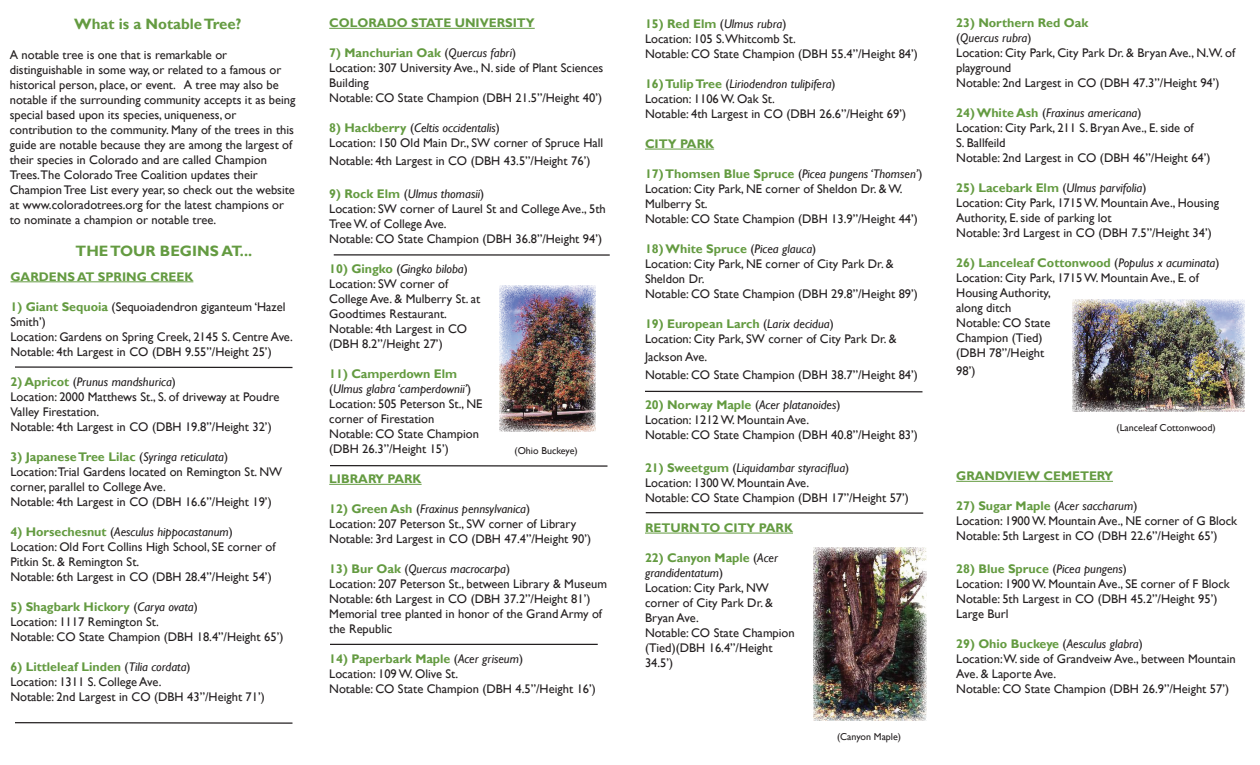
<style>
.page{position:relative;width:1260px;height:765px;background:#fff}
.page>*{position:absolute;margin:0;border:0;box-sizing:border-box;transform-origin:0 0}
.t1{font:700 15px "Gill Sans";color:#649b41}
.t2{font:12.5px/15px "Gill Sans";color:#231f20}
.t3{font:700 12.5px "Gill Sans";color:#649b41}
.t4{font:10px "Gill Sans";color:#231f20}
.s1{font-weight:700;color:#649b41}
.s2{font-style:italic}
</style>
<div class="page">
<hr style="left:10px;top:282px;width:183px;height:1px;background:#649b41">
<hr style="left:329px;top:28px;width:206px;height:1px;background:#649b41">
<hr style="left:329px;top:484px;width:93px;height:1px;background:#649b41">
<hr style="left:645px;top:149px;width:69px;height:1px;background:#649b41">
<hr style="left:645px;top:533px;width:148px;height:1px;background:#649b41">
<hr style="left:956px;top:481px;width:157px;height:1px;background:#649b41">
<svg style="left:15px;top:366px;width:278px;height:3px"></svg>
<hr style="left:334px;top:254px;width:276px;height:2px;background:#231f20">
<hr style="left:330px;top:644px;width:268px;height:1px;background:#231f20">
<img style="left:813px;top:548px;width:113px;height:173px">
<img style="left:1073px;top:299px;width:172px;height:113px">
<img style="left:500px;top:286px;width:95px;height:146px">
<svg style="left:15px;top:722px;width:278px;height:2px"></svg>
<svg style="left:330px;top:465px;width:278px;height:2px"></svg>
<svg style="left:645px;top:512px;width:279px;height:2px"></svg>
<svg style="left:645px;top:390px;width:278px;height:3px"></svg>
<p class="t1" style="left:74px;top:15px;width:169px">What is a Notable Tree?</p>
<p class="t2" style="left:10px;top:48px;width:287px">A notable tree is one that is remarkable or distinguishable in some way, or related to a famous or historical person, place, or event. A tree may also be notable if the surrounding community accepts it as being special based upon its species, uniqueness, or contribution to the community. Many of the trees in this guide are notable because they are among the largest of their species in Colorado and are called Champion Trees.The Colorado Tree Coalition updates their Champion Tree List every year, so check out the website at www.coloradotrees.org for the latest champions or to nominate a champion or notable tree.</p>
<p class="t1" style="left:76px;top:242px;width:178px">THE TOUR BEGINS AT...</p>
<p class="t3" style="left:10px;top:269px;width:184px">GARDENS AT SPRING CREEK</p>
<p class="t2" style="left:10px;top:299px;width:284px"><span class="s1">1) Giant Sequoia</span> (Sequoiadendron giganteum ‘Hazel Smith’)<br>Location: Gardens on Spring Creek, 2145 S. Centre Ave.<br>Notable: 4th Largest in CO (DBH 9.55”/Height 25’)</p>
<p class="t2" style="left:10px;top:374px;width:270px"><span class="s1">2) Apricot</span> (<span class="s2">Prunus mandshurica</span>)<br>Location: 2000 Matthews St., S. of driveway at Poudre Valley Firestation.<br>Notable: 4th Largest in CO (DBH 19.8”/Height 32’)</p>
<p class="t2" style="left:10px;top:449px;width:273px"><span class="s1">3) Japanese Tree Lilac</span> (<span class="s2">Syringa reticulata</span>)<br>Location:Trial Gardens located on Remington St. NW corner, parallel to College Ave.<br>Notable: 4th Largest in CO (DBH 16.6”/Height 19’)</p>
<p class="t2" style="left:10px;top:524px;width:266px"><span class="s1">4) Horsechesnut</span> (<span class="s2">Aesculus hippocastanum</span>)<br>Location: Old Fort Collins High School, SE corner of Pitkin St. &amp; Remington St.<br>Notable: 6th Largest in CO (DBH 28.4”/Height 54’)</p>
<p class="t2" style="left:10px;top:599px;width:274px"><span class="s1">5) Shagbark Hickory</span> (<span class="s2">Carya ovata</span>)<br>Location: 1117 Remington St.<br>Notable: CO State Champion (DBH 18.4”/Height 65’)</p>
<p class="t2" style="left:10px;top:659px;width:256px"><span class="s1">6) Littleleaf Linden</span> (<span class="s2">Tilia cordata</span>)<br>Location: 1311 S. College Ave.<br>Notable: 2nd Largest in CO (DBH 43”/Height 71’)</p>
<p class="t3" style="left:329px;top:16px;width:207px">COLORADO STATE UNIVERSITY</p>
<p class="t2" style="left:329px;top:46px;width:276px"><span class="s1">7) Manchurian Oak</span> (<span class="s2">Quercus fabri</span>)<br>Location: 307 University Ave., N. side of Plant Sciences Building<br>Notable: CO State Champion (DBH 21.5”/Height 40’)</p>
<p class="t2" style="left:329px;top:121px;width:276px"><span class="s1">8) Hackberry</span> (<span class="s2">Celtis occidentalis</span>)<br>Location: 150 Old Main Dr., SW corner of Spruce Hall</p>
<p class="t2" style="left:329px;top:154px;width:263px">Notable: 4th Largest in CO (DBH 43.5”/Height 76’)</p>
<p class="t2" style="left:329px;top:187px;width:278px"><span class="s1">9) Rock Elm</span> (<span class="s2">Ulmus thomasii</span>)<br>Location: SW corner of Laurel St and College Ave., 5th Tree W. of College Ave.<br>Notable: CO State Champion (DBH 36.8”/Height 94’)</p>
<p class="t2" style="left:329px;top:262px;width:152px"><span class="s1">10) Gingko</span> (<span class="s2">Gingko biloba</span>)<br>Location: SW corner of<br>College Ave. &amp; Mulberry St. at<br>Goodtimes Restaurant.<br>Notable: 4th Largest in CO (DBH 8.2”/Height 27’)</p>
<p class="t2" style="left:329px;top:367px;width:155px"><span class="s1">11) Camperdown Elm </span>(<span class="s2">Ulmus glabra ‘camperdownii’</span>)<br>Location: 505 Peterson St., NE corner of Firestation<br>Notable: CO State Champion (DBH 26.3”/Height 15’)</p>
<p class="t3" style="left:329px;top:472px;width:94px">LIBRARY PARK</p>
<p class="t2" style="left:329px;top:502px;width:263px"><span class="s1">12) Green Ash</span> (<span class="s2">Fraxinus pennsylvanica</span>)<br>Location: 207 Peterson St., SW corner of Library<br>Notable: 3rd Largest in CO (DBH 47.4”/Height 90’)</p>
<p class="t2" style="left:329px;top:562px;width:279px"><span class="s1">13) Bur Oak</span> (<span class="s2">Quercus macrocarpa</span>)<br>Location: 207 Peterson St., between Library &amp; Museum Notable: 6th Largest in CO (DBH 37.2”/Height 81’)<br>Memorial tree planted in honor of the Grand Army of the Republic</p>
<p class="t2" style="left:329px;top:652px;width:268px"><span class="s1">14) Paperbark Maple</span> (<span class="s2">Acer griseum</span>)<br>Location: 109 W. Olive St.<br>Notable: CO State Champion (DBH 4.5”/Height 16’)</p>
<p class="t4" style="left:514px;top:445px;width:65px">(Ohio Buckeye)</p>
<p class="t2" style="left:645px;top:17px;width:274px"><span class="s1">15) Red Elm</span> (<span class="s2">Ulmus rubra</span>)<br>Location: 105 S.Whitcomb St.<br>Notable: CO State Champion (DBH 55.4”/Height 84’)</p>
<p class="t2" style="left:645px;top:77px;width:263px"><span class="s1">16) Tulip Tree</span> (<span class="s2">Liriodendron tulipifera</span>)<br>Location: 1106 W. Oak St.<br>Notable: 4th Largest in CO (DBH 26.6”/Height 69’)</p>
<p class="t3" style="left:645px;top:136px;width:71px">CITY PARK</p>
<p class="t2" style="left:645px;top:167px;width:279px"><span class="s1">17) Thomsen Blue Spruce</span> (<span class="s2">Picea pungens ‘Thomsen’</span>)<br>Location: City Park, NE corner of Sheldon Dr. &amp; W.<br>Mulberry St.<br>Notable: CO State Champion (DBH 13.9”/Height 44’)</p>
<p class="t2" style="left:645px;top:242px;width:274px"><span class="s1">18) White Spruce</span> (<span class="s2">Picea glauca</span>)<br>Location: City Park, NE corner of City Park Dr. &amp; Sheldon Dr.<br>Notable: CO State Champion (DBH 29.8”/Height 89’)</p>
<p class="t2" style="left:645px;top:317px;width:253px"><span class="s1">19) European Larch</span> (<span class="s2">Larix decidua</span>)<br>Location: City Park, SW corner of City Park Dr. &amp;</p>
<p class="t2" style="left:645px;top:348px;width:274px;line-height:18px">Jackson Ave.<br>Notable: CO State Champion (DBH 38.7”/Height 84’)</p>
<p class="t2" style="left:645px;top:398px;width:274px"><span class="s1">20) Norway Maple</span> (<span class="s2">Acer platanoides</span>)<br>Location: 1212 W. Mountain Ave.<br>Notable: CO State Champion (DBH 40.8”/Height 83’)</p>
<p class="t2" style="left:645px;top:461px;width:265px"><span class="s1">21) Sweetgum</span> (<span class="s2">Liquidambar styraciflua</span>)<br>Location: 1300 W. Mountain Ave.<br>Notable: CO State Champion (DBH 17”/Height 57’)</p>
<p class="t3" style="left:645px;top:520px;width:150px">RETURN TO CITY PARK</p>
<p class="t2" style="left:645px;top:551px;width:151px"><span class="s1">22) Canyon Maple</span> (<span class="s2">Acer grandidentatum</span>)<br>Location: City Park, NW corner of City Park Dr. &amp;<br>Bryan Ave.<br>Notable: CO State Champion (Tied)(DBH 16.4”/Height<br>34.5’)</p>
<p class="t4" style="left:837px;top:731px;width:66px">(Canyon Maple)</p>
<p class="t2" style="left:956px;top:16px;width:280px"><span class="s1">23) Northern Red Oak<br></span>(<span class="s2">Quercus rubra</span>)<br>Location: City Park, City Park Dr. &amp; Bryan Ave., N.W. of playground<br>Notable: 2nd Largest in CO (DBH 47.3”/Height 94’)</p>
<p class="t2" style="left:956px;top:106px;width:256px"><span class="s1">24) White Ash</span> (<span class="s2">Fraxinus americana</span>)<br>Location: City Park, 211 S. Bryan Ave., E. side of<br>S. Ballfeild<br>Notable: 2nd Largest in CO (DBH 46”/Height 64’)</p>
<p class="t2" style="left:956px;top:181px;width:264px"><span class="s1">25) Lacebark Elm</span> (<span class="s2">Ulmus parvifolia</span>)<br>Location: City Park, 1715 W. Mountain Ave., Housing Authority, E. side of parking lot<br>Notable: 3rd Largest in CO (DBH 7.5”/Height 34’)</p>
<p class="t2" style="left:956px;top:256px;width:265px"><span class="s1">26) Lanceleaf Cottonwood</span> (<span class="s2">Populus x acuminata</span>)<br>Location: City Park, 1715 W. Mountain Ave., E. of<br>Housing Authority,<br>along ditch<br>Notable: CO State<br>Champion (Tied)<br>(DBH 78”/Height</p>
<p class="t2" style="left:956px;top:364px;width:21px">98’)</p>
<p class="t4" style="left:1117px;top:422px;width:101px">(Lanceleaf Cottonwood)</p>
<p class="t3" style="left:956px;top:469px;width:158px">GRANDVIEW CEMETERY</p>
<p class="t2" style="left:956px;top:499px;width:283px"><span class="s1">27) Sugar Maple</span> (<span class="s2">Acer saccharum</span>)<br>Location: 1900 W. Mountain Ave., NE corner of G Block<br>Notable: 5th Largest in CO (DBH 22.6”/Height 65’)</p>
<p class="t2" style="left:956px;top:562px;width:275px"><span class="s1">28) Blue Spruce</span> (<span class="s2">Picea pungens</span>)<br>Location: 1900 W. Mountain Ave., SE corner of F Block Notable: 5th Largest in CO (DBH 45.2”/Height 95’)<br>Large Burl</p>
<p class="t2" style="left:956px;top:637px;width:281px"><span class="s1">29) Ohio Buckeye</span> (<span class="s2">Aesculus glabra</span>)<br>Location:W. side of Grandveiw Ave., between Mountain Ave. &amp; Laporte Ave.<br>Notable: CO State Champion (DBH 26.9”/Height 57’)</p>
</div>
